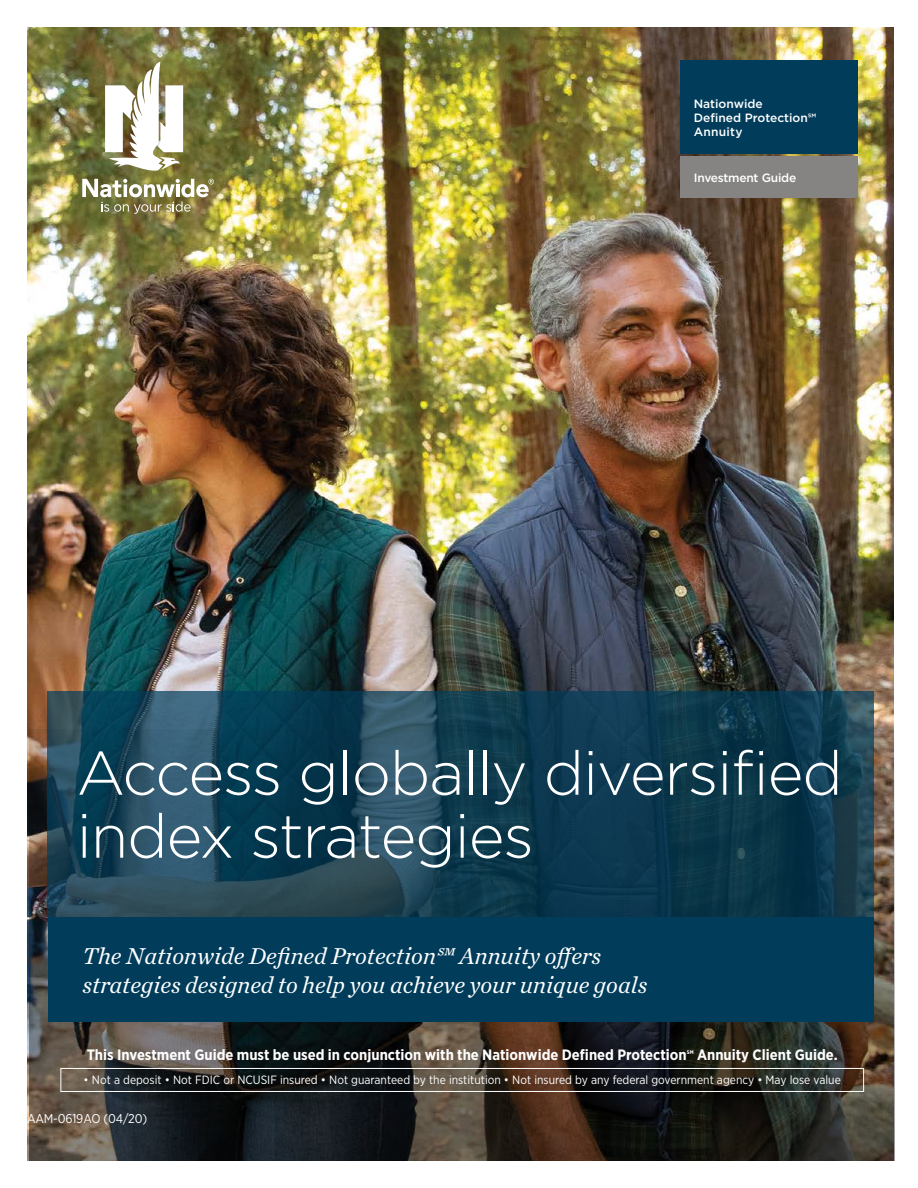
<style>
.page{position:relative;width:918px;height:1188px;background:#fff}
.page>*{position:absolute;margin:0;border:0;box-sizing:border-box;transform-origin:0 0}
.t1{font:300 61.5px/63px "Gotham";letter-spacing:-.02em;color:#fff}
.t2{font:italic 24px/28.5px "Chronicle Text G1";color:#fff}
.Body{font:700 15px "Gotham Narrow";color:#fff}
.Body-2{font:12.75px "Gotham Narrow";letter-spacing:-.01em;color:#fff}
.Body-3{font:12px "Gotham Narrow";color:#fff}
.Top_Nav_2{font:500 12px/14.4px "Gotham";color:#fff}
.Top_Nav_2-2{font:500 12px "Gotham";letter-spacing:-.02em;color:#fff}
.Body-4{font:700 5.25px "Gotham Narrow";color:#fff}
</style>
<div class="page">
<img style="left:27px;top:27px;width:866px;height:1134px">
<svg style="left:29px;top:729px;width:865px;height:432px;background:#342f2a"></svg>
<svg style="left:48px;top:692px;width:826px;height:225px;background:#154054"></svg>
<div style="left:49px;top:917px;width:825px;height:104px;background:#013d5b"></div>
<div style="left:681px;top:60px;width:177px;height:94px;background:#013d5b"></div>
<div style="left:681px;top:156px;width:177px;height:42px;background:#858483"></div>
<svg style="left:82px;top:179px;width:132px;height:35px"></svg>
<svg style="left:105px;top:60px;width:78px;height:111px"></svg>
<div style="left:60px;top:1068px;width:804px;height:24px;border:1px solid #fff"></div>
<p class="Top_Nav_2" style="left:694px;top:96px;width:124px">Nationwide<br>Defined Protection℠<br>Annuity</p>
<p class="Top_Nav_2-2" style="left:694px;top:170px;width:104px">Investment Guide</p>
<p class="t1" style="left:77px;top:740px;width:768px">Access globally diversified index strategies</p>
<p class="t2" style="left:83px;top:941px;width:566px">The Nationwide Defined Protection℠ Annuity offers strategies designed to help you achieve your unique goals</p>
<p class="Body" style="left:87px;top:1045px;width:602px">This Investment Guide must be used in conjunction with the Nationwide Defined Protection</p>
<p class="Body-4" style="left:687px;top:1049px;width:8px">SM</p>
<p class="Body" style="left:697px;top:1045px;width:142px">Annuity Client Guide.</p>
<p class="Body-3" style="left:84px;top:1073px;width:759px">• Not a deposit • Not FDIC or NCUSIF insured • Not guaranteed by the institution • Not insured by any federal government agency • May lose value</p>
<p class="Body-2" style="left:27px;top:1111px;width:122px">AAM-0619AO (04/20)</p>
</div>
